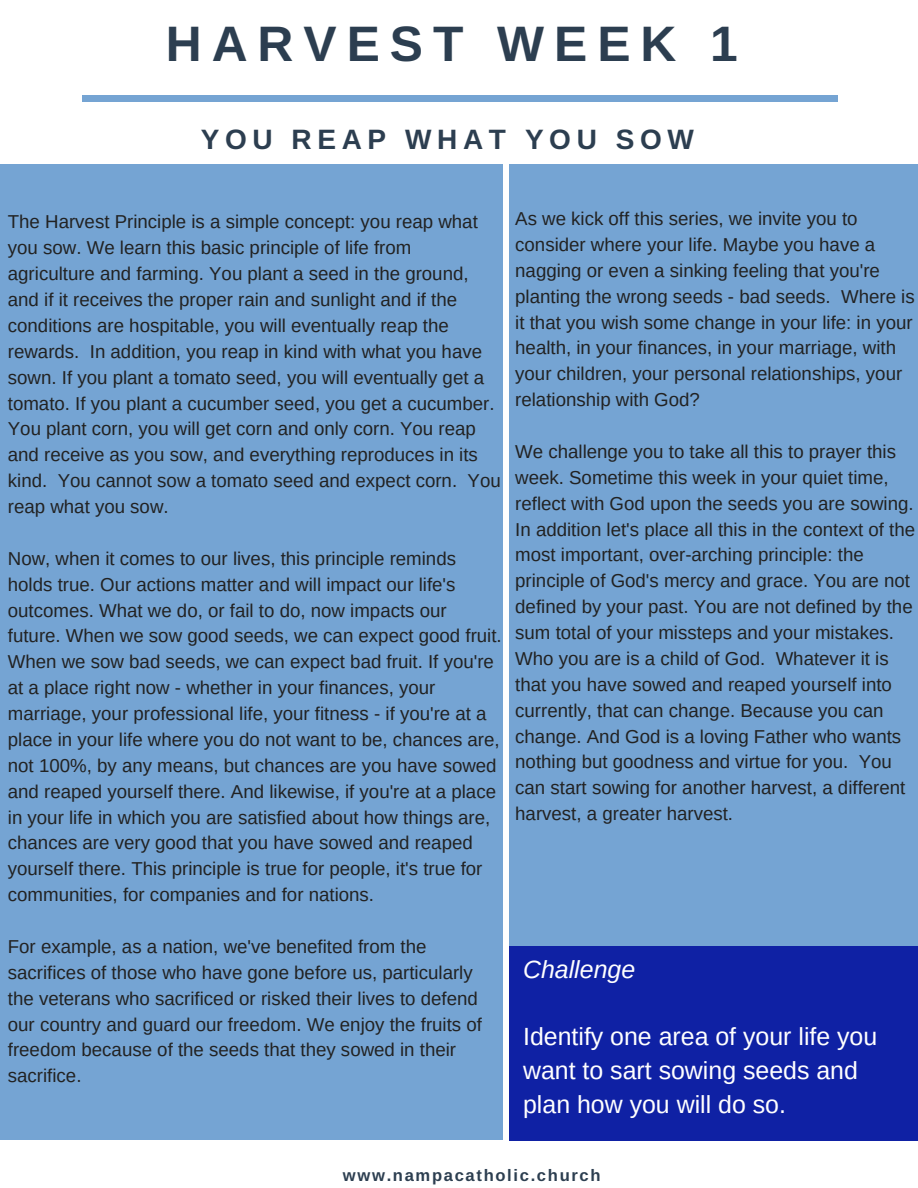
<style>
.page{position:relative;width:918px;height:1188px;background:#fff}
.page>*{position:absolute;margin:0;border:0;box-sizing:border-box;transform-origin:0 0}
.t1{font:700 49.8px "Arimo";letter-spacing:.2em;color:#2c3e50}
.t2{font:700 28.05px "Arimo";letter-spacing:.2em;color:#2c3e50}
.t3{font:24.9px/33.8px "Arimo";color:#fff}
.t4{font:italic 24.9px "Arimo";color:#fff}
.t5{font:18.75px/25.8px "Arimo";color:#222}
.t6{font:700 16.65px "Arimo";letter-spacing:.1em;color:#2c3e50}
</style>
<div class="page">
<div style="left:510px;top:164px;width:408px;height:784px;background:#75a4d3"></div>
<div style="left:0;top:164px;width:503px;height:976px;background:#75a4d3"></div>
<div style="left:82px;top:96px;width:755px;height:6px;background:#75a4d3"></div>
<div style="left:510px;top:946px;width:408px;height:195px;background:#0f21a4"></div>
<h1 class="t1" style="left:166px;top:16px;width:574px">HARVEST WEEK 1</h1>
<h2 class="t2" style="left:201px;top:123px;width:495px">YOU REAP WHAT YOU SOW</h2>
<p class="t5" style="left:8px;top:209px;width:494px">The Harvest Principle is a simple concept: you reap what you sow. We learn this basic principle of life from agriculture and farming. You plant a seed in the ground, and if it receives the proper rain and sunlight and if the conditions are hospitable, you will eventually reap the rewards. In addition, you reap in kind with what you have sown. If you plant a tomato seed, you will eventually get a tomato. If you plant a cucumber seed, you get a cucumber.<br>You plant corn, you will get corn and only corn. You reap and receive as you sow, and everything reproduces in its kind. You cannot sow a tomato seed and expect corn. You reap what you sow.</p>
<p class="t5" style="left:8px;top:545px;width:495px">Now, when it comes to our lives, this principle reminds holds true. Our actions matter and will impact our life's outcomes. What we do, or fail to do, now impacts our future. When we sow good seeds, we can expect good fruit.<br>When we sow bad seeds, we can expect bad fruit. If you're at a place right now - whether in your finances, your marriage, your professional life, your fitness - if you're at a place in your life where you do not want to be, chances are, not 100%, by any means, but chances are you have sowed and reaped yourself there. And likewise, if you're at a place in your life in which you are satisfied about how things are, chances are very good that you have sowed and reaped yourself there. This principle is true for people, it's true for communities, for companies and for nations.</p>
<p class="t5" style="left:8px;top:933px;width:476px">For example, as a nation, we've benefited from the sacrifices of those who have gone before us, particularly the veterans who sacrificed or risked their lives to defend our country and guard our freedom. We enjoy the fruits of freedom because of the seeds that they sowed in their sacrifice.</p>
<p class="t5" style="left:515px;top:206px;width:401px">As we kick off this series, we invite you to consider where your life. Maybe you have a nagging or even a sinking feeling that you're planting the wrong seeds - bad seeds. Where is it that you wish some change in your life: in your health, in your finances, in your marriage, with your children, your personal relationships, your relationship with God?</p>
<p class="t5" style="left:515px;top:438px;width:401px">We challenge you to take all this to prayer this week. Sometime this week in your quiet time, reflect with God upon the seeds you are sowing.<br>In addition let's place all this in the context of the most important, over-arching principle: the principle of God's mercy and grace. You are not defined by your past. You are not defined by the sum total of your missteps and your mistakes.<br>Who you are is a child of God. Whatever it is that you have sowed and reaped yourself into currently, that can change. Because you can change. And God is a loving Father who wants nothing but goodness and virtue for you. You can start sowing for another harvest, a different harvest, a greater harvest.</p>
<h3 class="t4" style="left:523px;top:955px;width:114px">Challenge</h3>
<h3 class="t3" style="left:523px;top:1020px;width:356px">Identify one area of your life you want to sart sowing seeds and plan how you will do so.</h3>
<p class="t6" style="left:343px;top:1166px;width:259px">www.nampacatholic.church</p>
</div>
